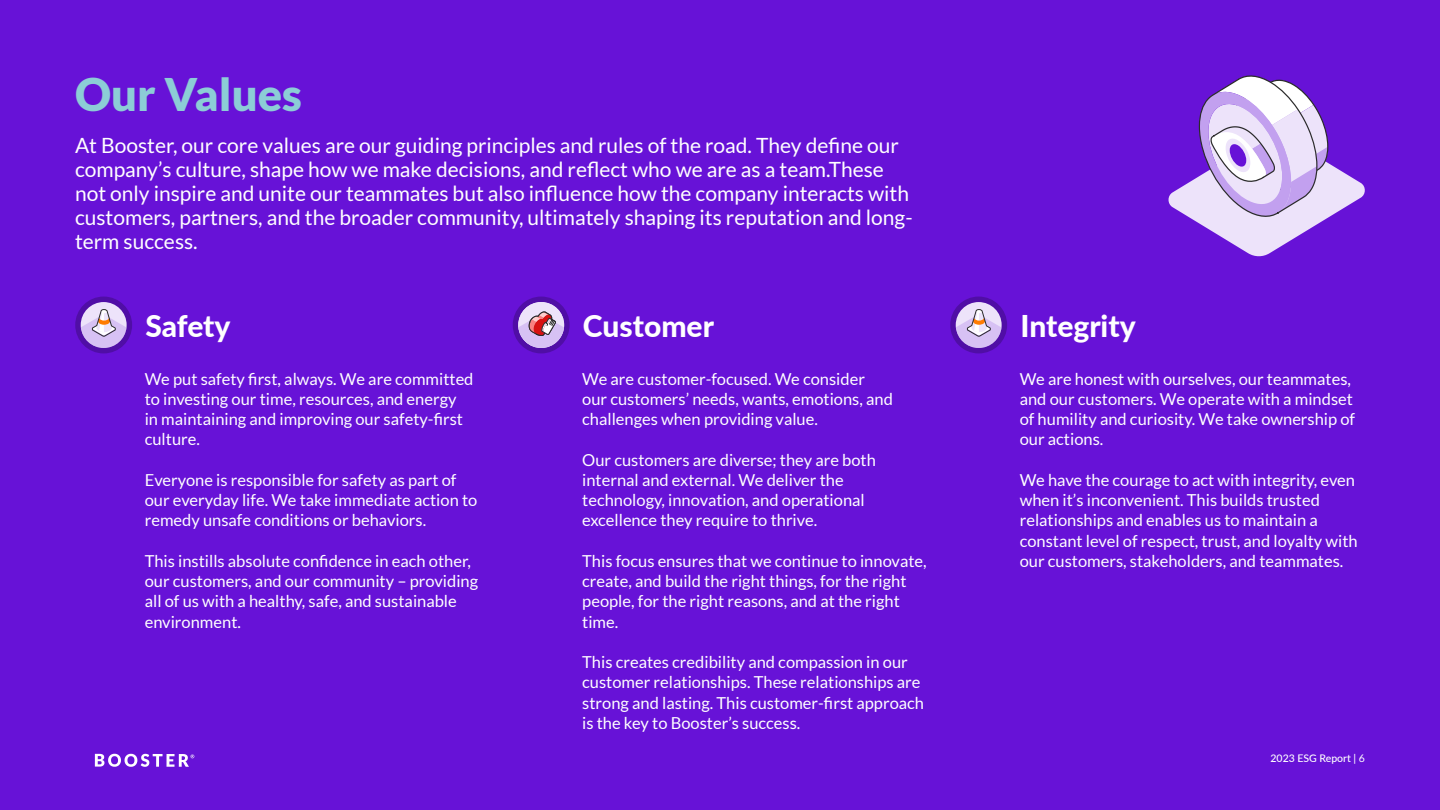
<style>
.page{position:relative;width:1440px;height:810px;background:#6712d7}
.page>*{position:absolute;margin:0;border:0;box-sizing:border-box;transform-origin:0 0}
.t1{font:900 45px "Lato";color:#8ccdd6}
.t2{font:800 30px "Lato";color:#fff}
.t3{font:21px/24px "Lato";color:#fff}
.t4{font:16.5px/20.2px "Lato";color:#fff}
.t5{font:500 10.5px "Lato";color:#fff}
.s1{font-weight:400}
</style>
<div class="page">
<svg style="left:95px;top:754px;width:99px;height:13px"></svg>
<svg style="left:1168px;top:75px;width:197px;height:182px"></svg>
<div style="left:75px;top:297px;width:57px;height:56px;background:#500ea6;border-radius:50%"></div>
<svg style="left:81px;top:302px;width:46px;height:46px"></svg>
<div style="left:950px;top:297px;width:57px;height:56px;background:#500ea6;border-radius:50%"></div>
<svg style="left:956px;top:302px;width:46px;height:46px"></svg>
<div style="left:513px;top:297px;width:57px;height:56px;background:#500ea6;border-radius:50%"></div>
<svg style="left:518px;top:302px;width:46px;height:46px"></svg>
<h1 class="t1" style="left:75px;top:68px;width:229px">Our Values</h1>
<p class="t3" style="left:75px;top:134px;width:839px">At Booster, our core values are our guiding principles and rules of the road. They define our company’s culture, shape how we make decisions, and reflect who we are as a team.These not only inspire and unite our teammates but also influence how the company interacts with customers, partners, and the broader community, ultimately shaping its reputation and long&shy;term success.</p>
<h2 class="t2" style="left:146px;top:304px;width:87px">Safety</h2>
<h2 class="t2" style="left:583px;top:304px;width:133px">Customer</h2>
<h2 class="t2" style="left:1020px;top:304px;width:117px">Integrity</h2>
<p class="t4" style="left:145px;top:368px;width:330px">We put safety first, always. We are committed to investing our time, resources, and energy in maintaining and improving our safety-first culture.</p>
<p class="t4" style="left:145px;top:470px;width:334px">Everyone is responsible for safety as part of our everyday life. We take immediate action to remedy unsafe conditions or behaviors.</p>
<p class="t4" style="left:145px;top:551px;width:335px">This instills absolute confidence in each other, our customers, and our community – providing all of us with a healthy, safe, and sustainable environment.</p>
<p class="t4" style="left:582px;top:368px;width:312px">We are customer-focused. We consider our customers’ needs, wants, emotions, and challenges when providing value.</p>
<p class="t4" style="left:582px;top:449px;width:295px">Our customers are diverse; they are both internal and external. We deliver the technology, innovation, and operational excellence they require to thrive.</p>
<p class="t4" style="left:582px;top:551px;width:346px">This focus ensures that we continue to innovate, create, and build the right things, for the right people, for the right reasons, and at the right time.</p>
<p class="t4" style="left:582px;top:652px;width:343px">This creates credibility and compassion in our customer relationships. These relationships are strong and lasting. This customer-first approach is the key to Booster’s success.</p>
<p class="t4" style="left:1020px;top:368px;width:337px">We are honest with ourselves, our teammates, and our customers. We operate with a mindset of humility and curiosity. We take ownership of our actions.</p>
<p class="t4" style="left:1020px;top:470px;width:339px">We have the courage to act with integrity, even when it’s inconvenient. This builds trusted relationships and enables us to maintain a constant level of respect, trust, and loyalty with our customers, stakeholders, and teammates.</p>
<p class="t5" style="left:1270px;top:751px;width:96px">2023 ESG Report | <span class="s1">6</span></p>
</div>
